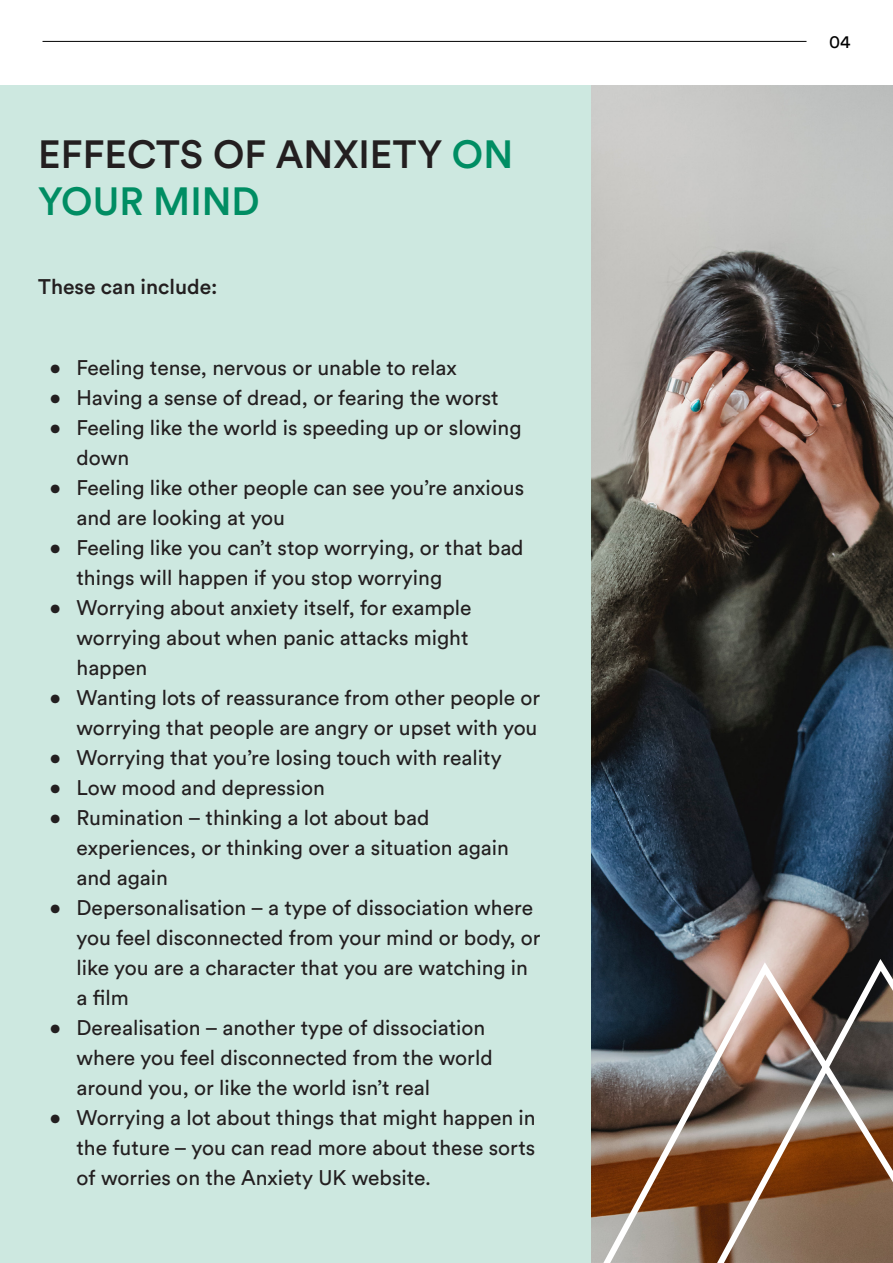
<style>
.page{position:relative;width:893px;height:1263px;background:#fff}
.page>*{position:absolute;margin:0;border:0;box-sizing:border-box;transform-origin:0 0}
.t1{font:500 39px/46.8px "Circular Std";color:#231f20}
.t2{font:21px/30px "Circular Std";color:#231f20}
.t3{font:500 21px "Circular Std";color:#231f20}
.t4{font:18px "Circular Std";color:#000}
.s1{color:#008d63}
</style>
<div class="page">
<hr style="left:43px;top:41px;width:763px;height:1px;background:#000">
<div style="left:0;top:85px;width:893px;height:1178px;background:#cde8e0"></div>
<img style="left:591px;top:85px;width:302px;height:872px">
<img style="left:591px;top:957px;width:302px;height:306px">
<hr style="left:0;top:572px;width:1px;height:691px;background:#0b7cb7">
<p class="t1" style="left:38px;top:130px;width:476px">EFFECTS OF ANXIETY <span class="s1">ON<br>YOUR MIND</span></p>
<p class="t3" style="left:38px;top:274px;width:181px">These can include:</p>
<p class="t2" style="left:50px;top:352px;width:409px">• Feeling tense, nervous or unable to relax</p>
<p class="t2" style="left:50px;top:382px;width:451px">• Having a sense of dread, or fearing the worst</p>
<p class="t2" style="left:77px;top:412px;width:446px;text-indent:-27px">• Feeling like the world is speeding up or slowing down</p>
<p class="t2" style="left:77px;top:472px;width:449px;text-indent:-27px">• Feeling like other people can see you’re anxious and are looking at you</p>
<p class="t2" style="left:77px;top:532px;width:449px;text-indent:-27px">• Feeling like you can’t stop worrying, or that bad things will happen if you stop worrying</p>
<p class="t2" style="left:77px;top:592px;width:397px;text-indent:-27px">• Worrying about anxiety itself, for example worrying about when panic attacks might happen</p>
<p class="t2" style="left:50px;top:682px;width:492px;text-align:right">• Wanting lots of reassurance from other people or worrying that people are angry or upset with you</p>
<p class="t2" style="left:50px;top:742px;width:454px">• Worrying that you’re losing touch with reality</p>
<p class="t2" style="left:50px;top:772px;width:277px">• Low mood and depression</p>
<p class="t2" style="left:77px;top:802px;width:434px;text-indent:-27px">• Rumination – thinking a lot about bad experiences, or thinking over a situation again and again</p>
<p class="t2" style="left:77px;top:892px;width:465px;text-indent:-27px">• Depersonalisation – a type of dissociation where you feel disconnected from your mind or body, or like you are a character that you are watching in a film</p>
<p class="t2" style="left:77px;top:1012px;width:418px;text-indent:-27px">• Derealisation – another type of dissociation where you feel disconnected from the world around you, or like the world isn’t real</p>
<p class="t2" style="left:77px;top:1102px;width:461px;text-align:justify;text-indent:-27px">• Worrying a lot about things that might happen in the future – you can read more about these sorts of worries on the Anxiety UK website.</p>
<p class="t4" style="left:829px;top:31px;width:23px">04</p>
</div>
